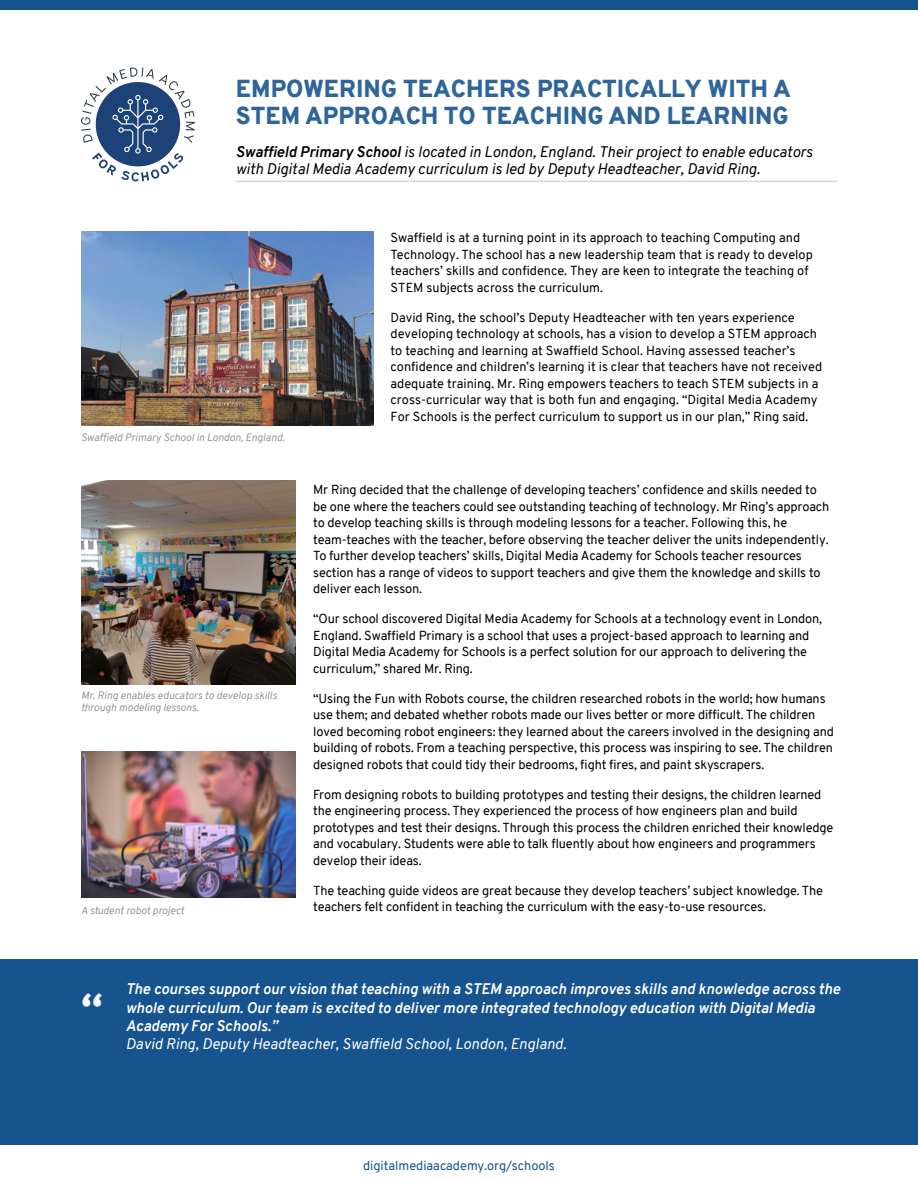
<style>
.page{position:relative;width:918px;height:1188px;background:#fff}
.page>*{position:absolute;margin:0;border:0;box-sizing:border-box;transform-origin:0 0}
.t1{font:900 43.5px "Overpass";color:#fff}
.t2{font:900 24px/27px "Overpass";color:#2e659a}
.t3{font:italic 700 15px/18.3px "Overpass";color:#fff}
.t4{font:italic 15px/16.8px "Overpass";color:#000}
.t5{font:italic 15px "Overpass";color:#fff}
.t6{font:12.75px/16.5px "Overpass";letter-spacing:-.01em;color:#000}
.t7{font:12.75px "Overpass";color:#17548f}
.t8{font:italic 10.5px/12px "Overpass";color:#939598}
.s1{font-weight:700}
</style>
<div class="page">
<div style="left:0;top:959px;width:918px;height:186px;background:#17548f"></div>
<div style="left:0;top:0;width:918px;height:9px;background:#17548f"></div>
<svg style="left:81px;top:67px;width:114px;height:115px"></svg>
<hr style="left:236px;top:181px;width:601px;height:1px;background:#d2d9e4">
<img style="left:81px;top:231px;width:292px;height:195px">
<img style="left:81px;top:480px;width:214px;height:204px">
<img style="left:81px;top:751px;width:214px;height:146px">
<h2 class="t2" style="left:236px;top:76px;width:556px">EMPOWERING TEACHERS PRACTICALLY WITH A<br>STEM APPROACH TO TEACHING AND LEARNING</h2>
<p class="t4" style="left:236px;top:144px;width:578px"><span class="s1">Swaffield Primary School</span> is located in London, England. Their project to enable educators with Digital Media Academy curriculum is led by Deputy Headteacher, David Ring.</p>
<p class="t8" style="left:81px;top:431px;width:205px">Swaffield Primary School in London, England.</p>
<p class="t8" style="left:81px;top:690px;width:198px">Mr. Ring enables educators to develop skills through modeling lessons.</p>
<p class="t8" style="left:81px;top:905px;width:105px">A student robot project</p>
<p class="t6" style="left:391px;top:230px;width:424px">Swaffield is at a turning point in its approach to teaching Computing and Technology. The school has a new leadership team that is ready to develop teachers’ skills and confidence. They are keen to integrate the teaching of STEM subjects across the curriculum.</p>
<p class="t6" style="left:391px;top:309px;width:433px">David Ring, the school’s Deputy Headteacher with ten years experience developing technology at schools, has a vision to develop a STEM approach to teaching and learning at Swaffield School. Having assessed teacher’s confidence and children’s learning it is clear that teachers have not received adequate training. Mr. Ring empowers teachers to teach STEM subjects in a cross-curricular way that is both fun and engaging. “Digital Media Academy For Schools is the perfect curriculum to support us in our plan,” Ring said.</p>
<p class="t6" style="left:313px;top:482px;width:518px">Mr Ring decided that the challenge of developing teachers’ confidence and skills needed to be one where the teachers could see outstanding teaching of technology. Mr Ring’s approach to develop teaching skills is through modeling lessons for a teacher. Following this, he team-teaches with the teacher, before observing the teacher deliver the units independently.<br>To further develop teachers’ skills, Digital Media Academy for Schools teacher resources section has a range of videos to support teachers and give them the knowledge and skills to deliver each lesson.</p>
<p class="t6" style="left:313px;top:611px;width:510px">“Our school discovered Digital Media Academy for Schools at a technology event in London, England. Swaffield Primary is a school that uses a project-based approach to learning and Digital Media Academy for Schools is a perfect solution for our approach to delivering the curriculum,” shared Mr. Ring.</p>
<p class="t6" style="left:313px;top:690px;width:522px">“Using the Fun with Robots course, the children researched robots in the world; how humans use them; and debated whether robots made our lives better or more difficult. The children loved becoming robot engineers: they learned about the careers involved in the designing and building of robots. From a teaching perspective, this process was inspiring to see. The children designed robots that could tidy their bedrooms, fight fires, and paint skyscrapers.</p>
<p class="t6" style="left:313px;top:786px;width:522px">From designing robots to building prototypes and testing their designs, the children learned the engineering process. They experienced the process of how engineers plan and build prototypes and test their designs. Through this process the children enriched their knowledge and vocabulary. Students were able to talk fluently about how engineers and programmers develop their ideas.</p>
<p class="t6" style="left:313px;top:882px;width:511px">The teaching guide videos are great because they develop teachers’ subject knowledge. The teachers felt confident in teaching the curriculum with the easy-to-use resources.</p>
<h1 class="t1" style="left:81px;top:979px;width:24px">“</h1>
<p class="t3" style="left:126px;top:980px;width:716px">The courses support our vision that teaching with a STEM approach improves skills and knowledge across the whole curriculum. Our team is excited to deliver more integrated technology education with Digital Media<br>Academy For Schools.”</p>
<p class="t5" style="left:126px;top:1033px;width:442px">David Ring, Deputy Headteacher, Swaffield School, London, England.</p>
<p class="t7" style="left:363px;top:1156px;width:193px">digitalmediaacademy.org/schools</p>
</div>
